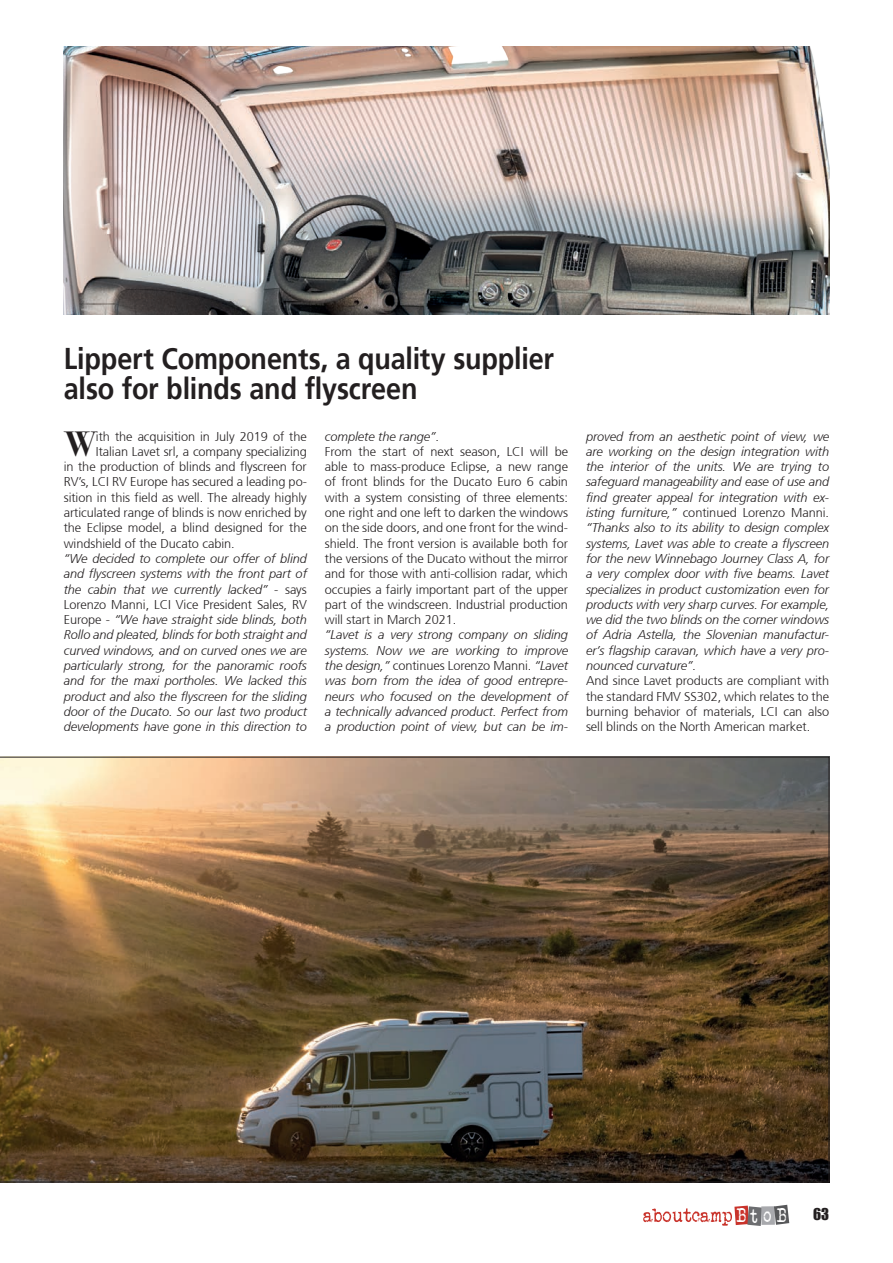
<style>
.page{position:relative;width:893px;height:1263px;background:#fff}
.page>*{position:absolute;margin:0;border:0;box-sizing:border-box;transform-origin:0 0}
.t1{font:700 34.8px "Bodoni Svty Two ITCTT";color:#231f20}
.t2{font:700 30px "Frutiger 65";letter-spacing:-.005em;color:#231f20;scale:.9 1}
.t3{font:19.95px "Veteran Typewriter";color:#fff;scale:.82 1}
.t4{font:15px "Impact";color:#231f20}
.t5{font:italic 300 12.75px/15.3px "Frutiger 46";letter-spacing:-.005em;color:#231f20;text-align:justify}
.t6{font:300 12.75px/15.3px "Frutiger 45";letter-spacing:-.005em;color:#231f20;text-align:justify}
.s1{font-family:"Frutiger 45";font-style:normal}
</style>
<div class="page">
<div style="left:761px;top:1206px;width:14px;height:19px;background:#a8a9ad"></div>
<svg style="left:774px;top:1205px;width:15px;height:20px"></svg>
<svg style="left:643px;top:1205px;width:119px;height:21px"></svg>
<img style="left:0;top:757px;width:829px;height:425px">
<img style="left:64px;top:47px;width:765px;height:268px">
<p class="t2" style="left:64px;top:341px;width:546px">Lippert Components, a quality supplier</p>
<p class="t2" style="left:64px;top:371px;width:395px">also for blinds and flyscreen</p>
<p class="t1" style="left:65px;top:415px;width:33px">W</p>
<p class="t6" style="left:96px;top:429px;width:212px">ith the acquisition in July 2019 of the</p>
<p class="t5" style="left:325px;top:429px;width:116px">complete the range”<span class="s1">.</span></p>
<p class="t6" style="left:325px;top:444px;width:245px">From the start of next season, LCI will be able to mass-produce Eclipse, a new range of front blinds for the Ducato Euro 6 cabin with a system consisting of three elements: one right and one left to darken the windows on the side doors, and one front for the wind&shy;shield. The front version is available both for the versions of the Ducato without the mirror and for those with anti-collision radar, which occupies a fairly important part of the upper part of the windscreen. Industrial production will start in March 2021.</p>
<p class="t5" style="left:325px;top:627px;width:245px">“Lavet is a very strong company on sliding systems. Now we are working to improve the design,” <span class="s1">continues Lorenzo Manni.</span> “Lavet was born from the idea of good entrepre&shy;neurs who focused on the development of a technically advanced product. Perfect from a production point of view, but can be im-</p>
<p class="t6" style="left:96px;top:444px;width:212px">Italian Lavet srl, a company specializing</p>
<p class="t6" style="left:64px;top:459px;width:245px">in the production of blinds and flyscreen for</p>
<p class="t6" style="left:64px;top:475px;width:245px">RV’s, LCI RV Europe has secured a leading po-</p>
<p class="t6" style="left:64px;top:490px;width:245px">sition in this field as well. The already highly</p>
<p class="t6" style="left:64px;top:505px;width:245px">articulated range of blinds is now enriched by</p>
<p class="t6" style="left:64px;top:520px;width:245px">the Eclipse model, a blind designed for the</p>
<p class="t6" style="left:64px;top:536px;width:172px">windshield of the Ducato cabin.</p>
<p class="t5" style="left:64px;top:551px;width:245px">“We decided to complete our offer of blind and flyscreen systems with the front part of the cabin that we currently lacked” <span class="s1">- says Lorenzo Manni, LCI Vice President Sales, RV Europe -</span> “We have straight side blinds, both Rollo and pleated, blinds for both straight and curved windows, and on curved ones we are particularly strong, for the panoramic roofs and for the maxi portholes. We lacked this product and also the flyscreen for the sliding door of the Ducato. So our last two product developments have gone in this direction to</p>
<p class="t5" style="left:586px;top:429px;width:245px">proved from an aesthetic point of view, we are working on the design integration with the interior of the units. We are trying to safeguard manageability and ease of use and find greater appeal for integration with ex&shy;isting furniture,” <span class="s1">continued Lorenzo Manni. </span>“Thanks also to its ability to design complex systems, Lavet was able to create a flyscreen for the new Winnebago Journey Class A, for a very complex door with five beams. Lavet specializes in product customization even for products with very sharp curves. For example, we did the two blinds on the corner windows of Adria Astella, the Slovenian manufactur&shy;er’s flagship caravan, which have a very pro&shy;nounced curvature”.</p>
<p class="t6" style="left:586px;top:673px;width:245px">And since Lavet products are compliant with the standard FMV SS302, which relates to the burning behavior of materials, LCI can also sell blinds on the North American market.</p>
<h3 class="t3" style="left:737px;top:1206px;width:63px">BtoB</h3>
<p class="t4" style="left:813px;top:1202px;width:18px">63</p>
</div>
